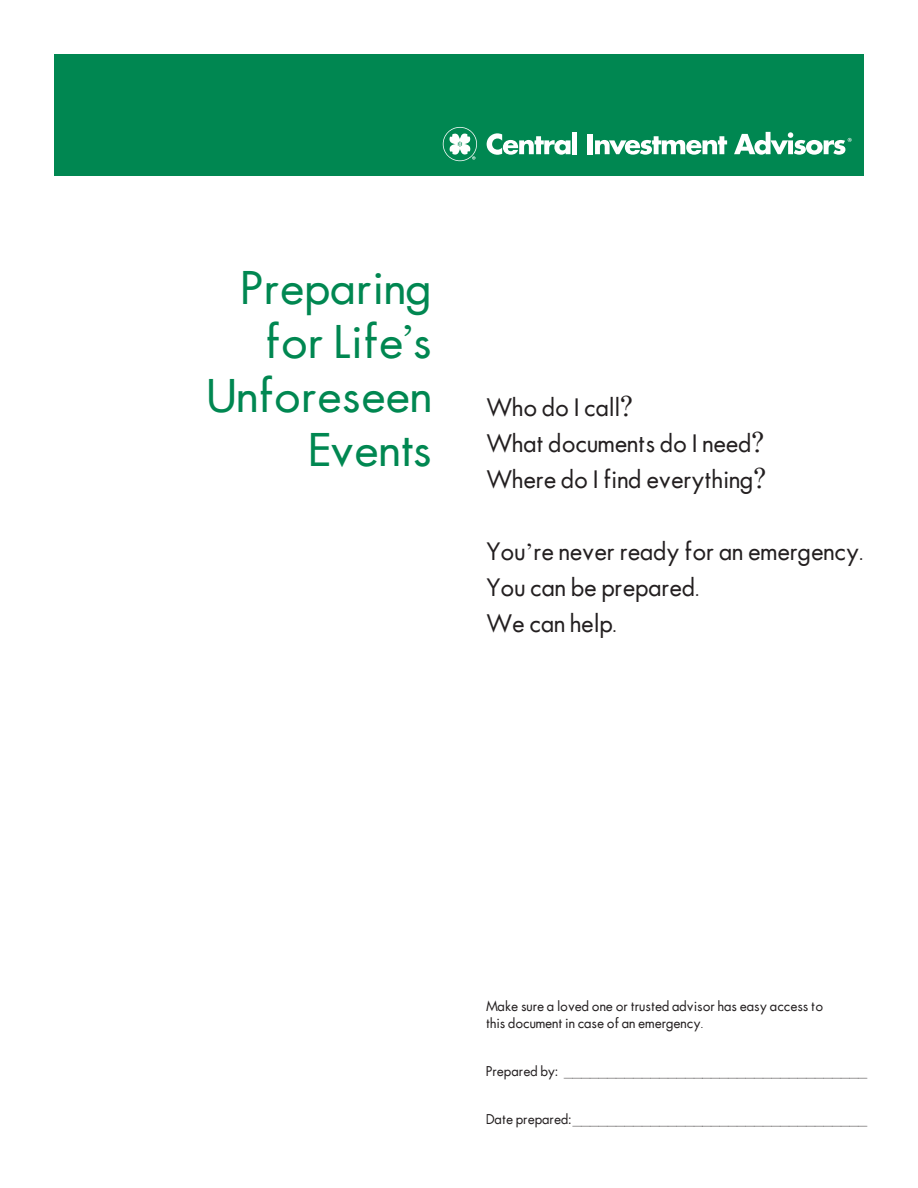
<style>
.page{position:relative;width:918px;height:1188px;background:#fff}
.page>*{position:absolute;margin:0;border:0;box-sizing:border-box;transform-origin:0 0}
.t1{font:45px/54px "Futura";color:#008751;text-align:right;scale:1.05 1}
.t2{font:24px/36px "Futura";color:#231f20}
.t3{font:13.5px/16.2px "Futura";color:#231f20}
.s1{font-family:"Century"}
.s2{font-family:"Century";font-size:28.5px}
.s3{font-family:"Times"}
</style>
<div class="page">
<div style="left:54px;top:54px;width:810px;height:122px;background:#008751"></div>
<svg style="left:443px;top:127px;width:34px;height:34px"></svg>
<svg style="left:487px;top:133px;width:84px;height:22px"></svg>
<div style="left:572px;top:132px;width:5px;height:22px;background:#fff"></div>
<div style="left:588px;top:134px;width:5px;height:20px;background:#fff"></div>
<svg style="left:595px;top:136px;width:132px;height:19px"></svg>
<svg style="left:734px;top:132px;width:118px;height:23px"></svg>
<h1 class="t1" style="left:207px;top:261px;width:216px">Preparing for Life<span class="s1">’</span>s<br>Unforeseen<br>Events</h1>
<h2 class="t2" style="left:486px;top:389px;width:282px">Who do I call<span class="s2">?<br></span>What documents do I need<span class="s2">?<br></span>Where do I find everything<span class="s2">?</span></h2>
<h2 class="t2" style="left:486px;top:533px;width:379px">You<span class="s3">’</span>re never ready for an emergency.<br>You can be prepared.<br>We can help.</h2>
<p class="t3" style="left:486px;top:998px;width:339px">Make sure a loved one or trusted advisor has easy access to this document in case of an emergency.</p>
<p class="t3" style="left:486px;top:1063px;width:382px">Prepared by: ___________________________________</p>
<p class="t3" style="left:486px;top:1111px;width:382px">Date prepared:__________________________________</p>
</div>
